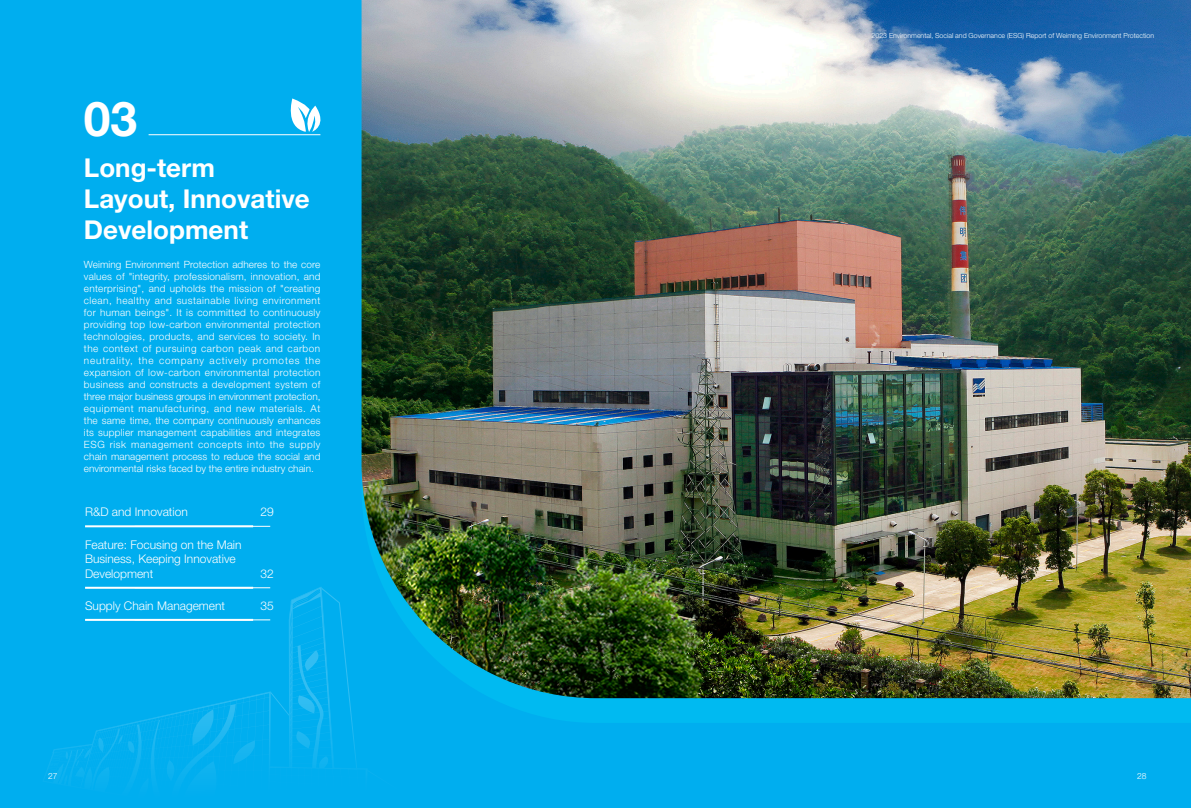
<style>
.page{position:relative;width:1191px;height:808px;background:#00aeef}
.page>*{position:absolute;margin:0;border:0;box-sizing:border-box;transform-origin:0 0}
.t1{font:700 48px "Helvetica Neue LT Std";color:#fff}
.t2{font:700 26px/31.2px "Helvetica Neue LT Std";color:#fff}
.t3{font:300 12px/14.4px "Helvetica Neue LT Std";color:#fff}
.t4{font:300 10px/12px "Helvetica Neue LT Std";color:#fff;text-align:justify}
.t5{font:300 8.5px "Helvetica Neue LT Std";color:#fff}
.t6{font:300 7px "Helvetica Neue LT Std";color:#fff}
</style>
<div class="page">
<hr style="left:149px;top:134px;width:171px;height:1px;background:#fff">
<svg style="left:290px;top:98px;width:31px;height:34px"></svg>
<svg style="left:46px;top:587px;width:321px;height:195px"></svg>
<svg style="left:361px;top:698px;width:830px;height:25px;fill:#00baf1"></svg>
<img style="left:361px;top:0;width:830px;height:698px">
<hr style="left:85px;top:525px;width:168px;height:2px;background:#fff">
<hr style="left:85px;top:587px;width:168px;height:2px;background:#fff">
<hr style="left:85px;top:619px;width:168px;height:2px;background:#fff">
<hr style="left:135px;top:526px;width:135px;height:1px;background:#fff">
<hr style="left:135px;top:587px;width:135px;height:1px;background:#fff">
<hr style="left:135px;top:619px;width:135px;height:1px;background:#fff">
<p class="t1" style="left:84px;top:89px;width:55px">03</p>
<p class="t2" style="left:84px;top:151px;width:227px">Long-term<br>Layout, Innovative<br>Development</p>
<p class="t4" style="left:84px;top:258px;width:238px">Weiming Environment Protection adheres to the core values of "integrity, professionalism, innovation, and enterprising", and upholds the mission of "creating clean, healthy and sustainable living environment for human beings". It is committed to continuously providing top low-carbon environmental protection technologies, products, and services to society. In the context of pursuing carbon peak and carbon neutrality, the company actively promotes the expansion of low-carbon environmental protection business and constructs a development system of three major business groups in environment protection, equipment manufacturing, and new materials. At the same time, the company continuously enhances its supplier management capabilities and integrates ESG risk management concepts into the supply chain management process to reduce the social and environmental risks faced by the entire industry chain.</p>
<p class="t3" style="left:85px;top:505px;width:104px">R&amp;D and Innovation</p>
<p class="t3" style="left:85px;top:537px;width:158px">Feature: Focusing on the Main<br>Business, Keeping Innovative<br>Development</p>
<p class="t3" style="left:85px;top:598px;width:142px">Supply Chain Management</p>
<p class="t3" style="left:260px;top:505px;width:15px">29</p>
<p class="t3" style="left:260px;top:566px;width:15px">32</p>
<p class="t3" style="left:260px;top:598px;width:15px">35</p>
<p class="t6" style="left:871px;top:31px;width:284px">2023 Environmental, Social and Governance (ESG) Report of Weiming Environment Protection</p>
<p class="t5" style="left:48px;top:771px;width:11px">27</p>
<p class="t5" style="left:1137px;top:771px;width:11px">28</p>
</div>
